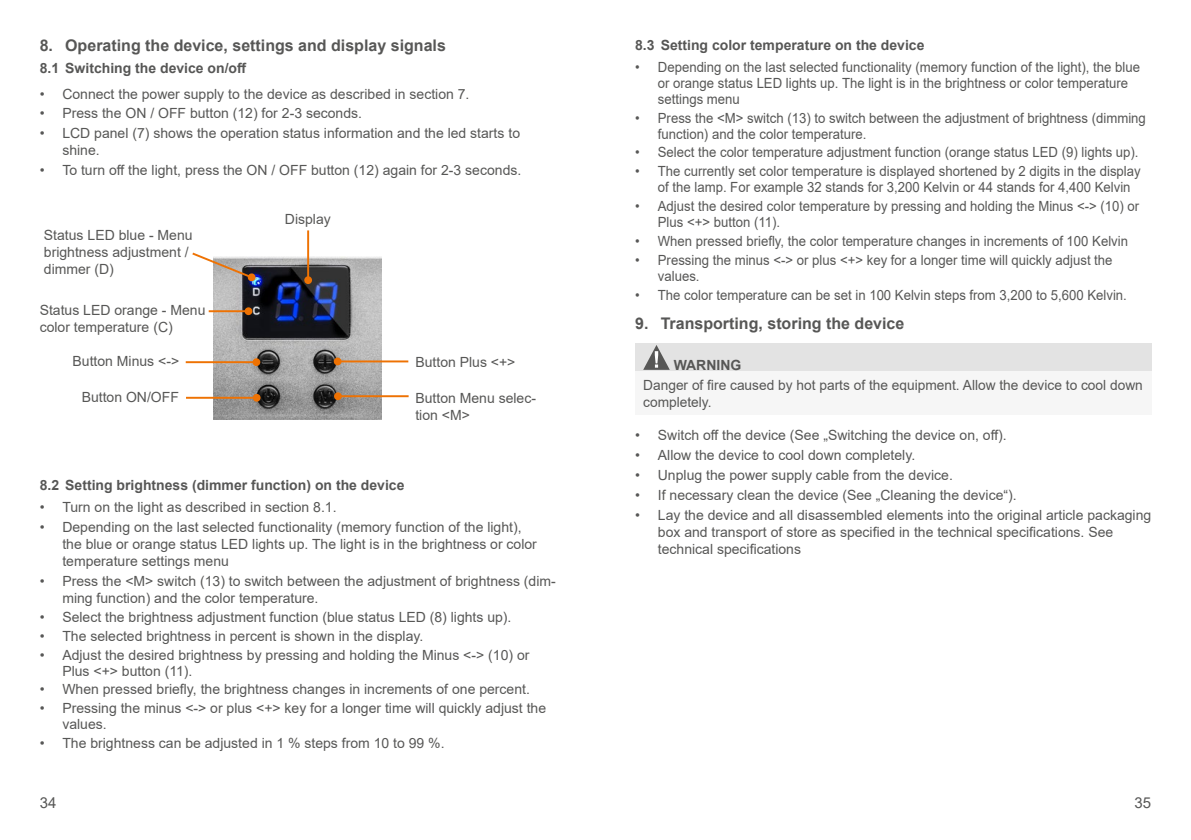
<style>
.page{position:relative;width:1191px;height:840px;background:#fff}
.page>*{position:absolute;margin:0;border:0;box-sizing:border-box;transform-origin:0 0}
.t1{font:700 16px "Arial";color:#575756}
.t2{font:15px "Arial";color:#575756}
.t3{font:14px/17px "Arial";color:#575756}
.t4{font:14px/16px "Arial";color:#575756;scale:.94 1}
.t5{font:700 14px "Arial";color:#575756}
</style>
<div class="page">
<img style="left:214px;top:257px;width:167px;height:162px">
<div style="left:635px;top:343px;width:516px;height:28px;background:#e3e3e3"></div>
<div style="left:635px;top:371px;width:516px;height:43px;background:#f6f6f6"></div>
<svg style="left:643px;top:345px;width:27px;height:24px"></svg>
<hr style="left:338px;top:395px;width:70px;height:2px;background:#ee7203">
<div style="left:334px;top:392px;width:8px;height:8px;background:#ee7203;border-radius:50%"></div>
<hr style="left:338px;top:360px;width:70px;height:2px;background:#ee7203">
<div style="left:334px;top:357px;width:7px;height:8px;background:#ee7203;border-radius:50%"></div>
<hr style="left:186px;top:396px;width:71px;height:2px;background:#ee7203">
<div style="left:253px;top:393px;width:8px;height:8px;background:#ee7203;border-radius:50%"></div>
<hr style="left:186px;top:361px;width:70px;height:2px;background:#ee7203">
<div style="left:252px;top:358px;width:8px;height:8px;background:#ee7203;border-radius:50%"></div>
<hr style="left:209px;top:310px;width:39px;height:2px;background:#ee7203">
<div style="left:244px;top:307px;width:8px;height:8px;background:#ee7203;border-radius:50%"></div>
<svg style="left:192px;top:252px;width:64px;height:29px"></svg>
<hr style="left:307px;top:230px;width:2px;height:50px;background:#ee7203">
<div style="left:304px;top:276px;width:8px;height:8px;background:#ee7203;border-radius:50%"></div>
<p class="t1" style="left:40px;top:34px;width:408px">8. Operating the device, settings and display signals</p>
<p class="t5" style="left:40px;top:58px;width:208px">8.1 Switching the device on/off</p>
<p class="t3" style="left:40px;top:85px;width:431px">• Connect the power supply to the device as described in section 7.</p>
<p class="t3" style="left:40px;top:105px;width:324px">• Press the ON / OFF button (12) for 2-3 seconds.</p>
<p class="t3" style="left:62px;top:125px;width:459px;text-indent:-23px">• LCD panel (7) shows the operation status information and the led starts to shine.</p>
<p class="t3" style="left:40px;top:162px;width:483px">• To turn off the light, press the ON / OFF button (12) again for 2-3 seconds.</p>
<p class="t3" style="left:285px;top:210px;width:47px">Display</p>
<p class="t3" style="left:44px;top:226px;width:150px">Status LED blue - Menu brightness adjustment / dimmer (D)</p>
<p class="t3" style="left:40px;top:301px;width:167px">Status LED orange - Menu color temperature (C)</p>
<p class="t3" style="left:73px;top:352px;width:108px">Button Minus &lt;-&gt;</p>
<p class="t3" style="left:415px;top:353px;width:102px">Button Plus &lt;+&gt;</p>
<p class="t3" style="left:82px;top:388px;width:99px">Button ON/OFF</p>
<p class="t3" style="left:415px;top:389px;width:122px">Button Menu selec&shy;tion &lt;M&gt;</p>
<p class="t5" style="left:40px;top:474px;width:366px">8.2 Setting brightness (dimmer function) on the device</p>
<p class="t3" style="left:40px;top:498px;width:298px">• Turn on the light as described in section 8.1.</p>
<p class="t3" style="left:62px;top:518px;width:476px;text-indent:-23px">• Depending on the last selected functionality (memory function of the light), the blue or orange status LED lights up. The light is in the brightness or color temperature settings menu</p>
<p class="t3" style="left:62px;top:572px;width:495px;text-indent:-23px">• Press the &lt;M&gt; switch (13) to switch between the adjustment of brightness (dim&shy;ming function) and the color temperature.</p>
<p class="t3" style="left:40px;top:608px;width:473px">• Select the brightness adjustment function (blue status LED (8) lights up).</p>
<p class="t3" style="left:40px;top:627px;width:385px">• The selected brightness in percent is shown in the display.</p>
<p class="t3" style="left:62px;top:646px;width:468px;line-height:16px;text-indent:-23px">• Adjust the desired brightness by pressing and holding the Minus &lt;-&gt; (10) or<br>Plus &lt;+&gt; button (11).</p>
<p class="t3" style="left:40px;top:680px;width:492px">• When pressed briefly, the brightness changes in increments of one percent.</p>
<p class="t3" style="left:62px;top:700px;width:485px;line-height:16px;text-indent:-23px">• Pressing the minus &lt;-&gt; or plus &lt;+&gt; key for a longer time will quickly adjust the values.</p>
<p class="t3" style="left:40px;top:734px;width:406px">• The brightness can be adjusted in 1 % steps from 10 to 99 %.</p>
<p class="t5" style="left:635px;top:35px;width:291px">8.3 Setting color temperature on the device</p>
<p class="t4" style="left:658px;top:59px;width:514px;text-indent:-23px">• Depending on the last selected functionality (memory function of the light), the blue or orange status LED lights up. The light is in the brightness or color temperature settings menu</p>
<p class="t4" style="left:658px;top:109px;width:520px;text-indent:-23px">• Press the &lt;M&gt; switch (13) to switch between the adjustment of brightness (dimming function) and the color temperature.</p>
<p class="t4" style="left:635px;top:144px;width:537px">• Select the color temperature adjustment function (orange status LED (9) lights up).</p>
<p class="t4" style="left:658px;top:163px;width:515px;text-indent:-23px">• The currently set color temperature is displayed shortened by 2 digits in the display of the lamp. For example 32 stands for 3,200 Kelvin or 44 stands for 4,400 Kelvin</p>
<p class="t4" style="left:658px;top:198px;width:514px;text-indent:-23px">• Adjust the desired color temperature by pressing and holding the Minus &lt;-&gt; (10) or<br>Plus &lt;+&gt; button (11).</p>
<p class="t4" style="left:635px;top:233px;width:526px">• When pressed briefly, the color temperature changes in increments of 100 Kelvin</p>
<p class="t4" style="left:658px;top:252px;width:485px;text-indent:-23px">• Pressing the minus &lt;-&gt; or plus &lt;+&gt; key for a longer time will quickly adjust the values.</p>
<p class="t4" style="left:635px;top:286px;width:524px">• The color temperature can be set in 100 Kelvin steps from 3,200 to 5,600 Kelvin.</p>
<p class="t1" style="left:635px;top:312px;width:271px">9. Transporting, storing the device</p>
<p class="t5" style="left:673px;top:355px;width:69px">WARNING</p>
<p class="t3" style="left:643px;top:376px;width:501px">Danger of fire caused by hot parts of the equipment. Allow the device to cool down completely.</p>
<p class="t3" style="left:635px;top:426px;width:373px">• Switch off the device (See „Switching the device on, off).</p>
<p class="t3" style="left:635px;top:446px;width:281px">• Allow the device to cool down completely.</p>
<p class="t3" style="left:635px;top:466px;width:319px">• Unplug the power supply cable from the device.</p>
<p class="t3" style="left:635px;top:486px;width:383px">• If necessary clean the device (See „Cleaning the device“).</p>
<p class="t3" style="left:658px;top:506px;width:495px;text-indent:-23px">• Lay the device and all disassembled elements into the original article packaging box and transport of store as specified in the technical specifications. See technical specifications</p>
<p class="t2" style="left:40px;top:792px;width:18px">34</p>
<p class="t2" style="left:1134px;top:792px;width:18px">35</p>
</div>
